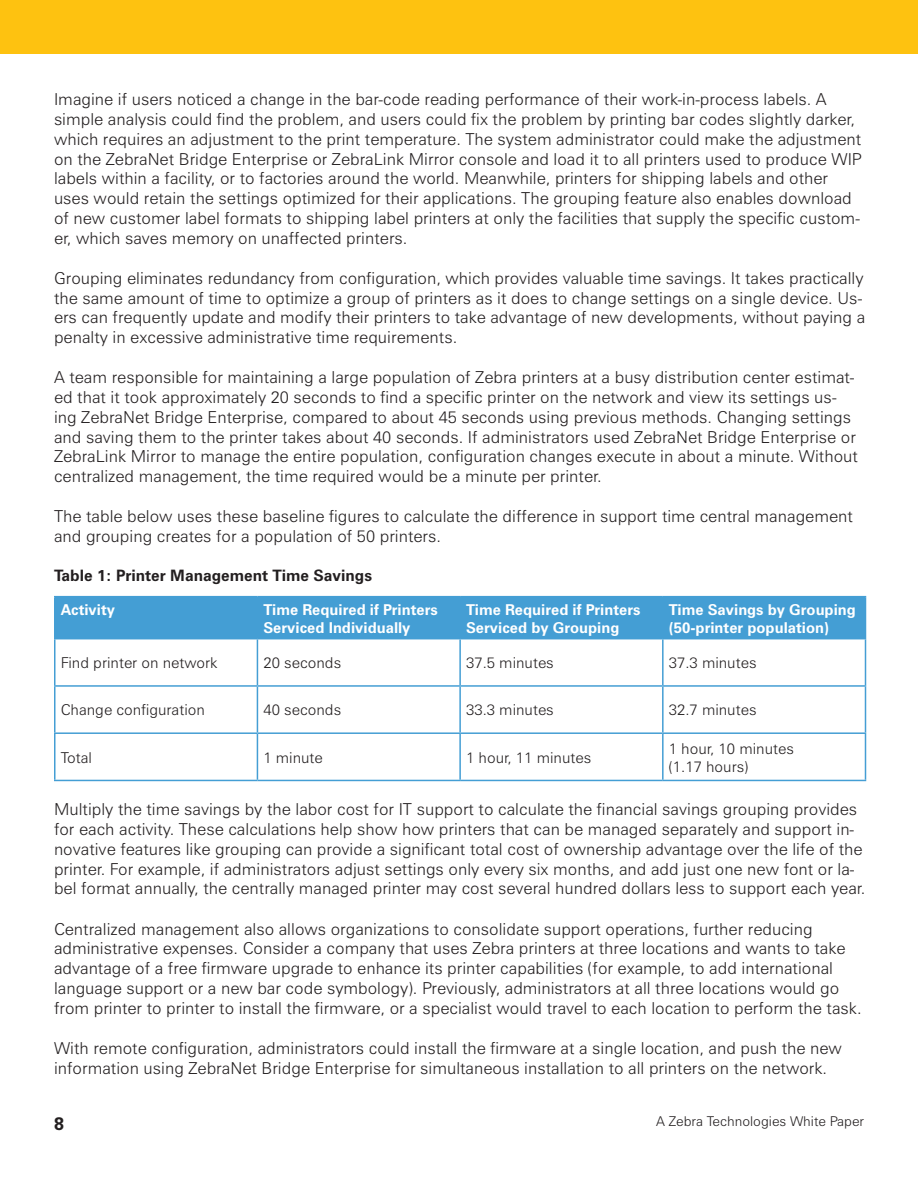
<style>
.page{position:relative;width:918px;height:1188px;background:#fff}
.page>*{position:absolute;margin:0;border:0;box-sizing:border-box;transform-origin:0 0}
.t1{font:700 18px "Zurich BT";color:#231f20}
.Content{font:300 16.5px/19.8px "Zurich BT";color:#231f20}
.Figure_subhead{font:700 15.75px "Zurich BT";color:#231f20}
.Table_body{font:300 15px/18px "Zurich BT";color:#231f20}
.Table_body-2{font:700 15px/18px "Zurich BT";color:#fff}
.t2{font:300 13.5px "Zurich BT";color:#231f20}
</style>
<div class="page">
<div style="left:0;top:0;width:917px;height:54px;background:#fec210"></div>
<hr style="left:917px;top:0;width:1px;height:54px;background:#fec210">
<div style="left:56px;top:597px;width:809px;height:41px;background:#449ed4"></div>
<hr style="left:54px;top:596px;width:203px;height:1px;background:#449ed4">
<hr style="left:54px;top:597px;width:2px;height:41px;background:#449ed4">
<hr style="left:257px;top:596px;width:203px;height:1px;background:#449ed4">
<hr style="left:257px;top:597px;width:1px;height:41px;background:#449ed4">
<hr style="left:460px;top:596px;width:203px;height:1px;background:#449ed4">
<hr style="left:459px;top:597px;width:2px;height:41px;background:#449ed4">
<hr style="left:663px;top:596px;width:203px;height:1px;background:#449ed4">
<hr style="left:662px;top:597px;width:2px;height:41px;background:#449ed4">
<hr style="left:865px;top:597px;width:1px;height:41px;background:#449ed4">
<hr style="left:54px;top:638px;width:203px;height:1px;background:#449ed4">
<hr style="left:54px;top:639px;width:2px;height:46px;background:#449ed4">
<hr style="left:257px;top:638px;width:203px;height:1px;background:#449ed4">
<hr style="left:257px;top:639px;width:1px;height:46px;background:#449ed4">
<hr style="left:460px;top:638px;width:203px;height:1px;background:#449ed4">
<hr style="left:459px;top:639px;width:2px;height:46px;background:#449ed4">
<hr style="left:663px;top:638px;width:203px;height:1px;background:#449ed4">
<hr style="left:662px;top:639px;width:2px;height:46px;background:#449ed4">
<hr style="left:865px;top:639px;width:1px;height:46px;background:#449ed4">
<hr style="left:54px;top:685px;width:203px;height:2px;background:#449ed4">
<hr style="left:54px;top:687px;width:2px;height:45px;background:#449ed4">
<hr style="left:257px;top:685px;width:203px;height:2px;background:#449ed4">
<hr style="left:257px;top:687px;width:1px;height:45px;background:#449ed4">
<hr style="left:460px;top:685px;width:203px;height:2px;background:#449ed4">
<hr style="left:459px;top:687px;width:2px;height:45px;background:#449ed4">
<hr style="left:663px;top:685px;width:203px;height:2px;background:#449ed4">
<hr style="left:662px;top:687px;width:2px;height:45px;background:#449ed4">
<hr style="left:865px;top:687px;width:1px;height:45px;background:#449ed4">
<hr style="left:54px;top:732px;width:203px;height:2px;background:#449ed4">
<hr style="left:54px;top:734px;width:2px;height:46px;background:#449ed4">
<hr style="left:257px;top:732px;width:203px;height:2px;background:#449ed4">
<hr style="left:257px;top:734px;width:1px;height:46px;background:#449ed4">
<hr style="left:460px;top:732px;width:203px;height:2px;background:#449ed4">
<hr style="left:459px;top:734px;width:2px;height:46px;background:#449ed4">
<hr style="left:663px;top:732px;width:203px;height:2px;background:#449ed4">
<hr style="left:662px;top:734px;width:2px;height:46px;background:#449ed4">
<hr style="left:865px;top:734px;width:1px;height:46px;background:#449ed4">
<hr style="left:54px;top:780px;width:203px;height:1px;background:#449ed4">
<hr style="left:257px;top:780px;width:203px;height:1px;background:#449ed4">
<hr style="left:460px;top:780px;width:203px;height:1px;background:#449ed4">
<hr style="left:663px;top:780px;width:203px;height:1px;background:#449ed4">
<p class="Content" style="left:54px;top:89px;width:809px">Imagine if users noticed a change in the bar-code reading performance of their work-in-process labels. A simple analysis could find the problem, and users could fix the problem by printing bar codes slightly darker, which requires an adjustment to the print temperature. The system administrator could make the adjustment on the ZebraNet Bridge Enterprise or ZebraLink Mirror console and load it to all printers used to produce WIP labels within a facility, or to factories around the world. Meanwhile, printers for shipping labels and other uses would retain the settings optimized for their applications. The grouping feature also enables download of new customer label formats to shipping label printers at only the facilities that supply the specific custom&shy;er, which saves memory on unaffected printers.</p>
<p class="Content" style="left:54px;top:268px;width:813px">Grouping eliminates redundancy from configuration, which provides valuable time savings. It takes practically the same amount of time to optimize a group of printers as it does to change settings on a single device. Us&shy;ers can frequently update and modify their printers to take advantage of new developments, without paying a penalty in excessive administrative time requirements.</p>
<p class="Content" style="left:54px;top:367px;width:805px">A team responsible for maintaining a large population of Zebra printers at a busy distribution center estimat&shy;ed that it took approximately 20 seconds to find a specific printer on the network and view its settings us&shy;ing ZebraNet Bridge Enterprise, compared to about 45 seconds using previous methods. Changing settings and saving them to the printer takes about 40 seconds. If administrators used ZebraNet Bridge Enterprise or ZebraLink Mirror to manage the entire population, configuration changes execute in about a minute. Without centralized management, the time required would be a minute per printer.</p>
<p class="Content" style="left:54px;top:506px;width:800px">The table below uses these baseline figures to calculate the difference in support time central management and grouping creates for a population of 50 printers.</p>
<p class="Figure_subhead" style="left:54px;top:566px;width:320px">Table 1: Printer Management Time Savings</p>
<p class="Table_body-2" style="left:61px;top:600px;width:56px">Activity</p>
<p class="Table_body-2" style="left:263px;top:600px;width:176px">Time Required if Printers<br>Serviced Individually</p>
<p class="Table_body-2" style="left:466px;top:600px;width:176px">Time Required if Printers<br>Serviced by Grouping</p>
<p class="Table_body-2" style="left:669px;top:600px;width:188px">Time Savings by Grouping (50-printer population)</p>
<p class="Table_body" style="left:61px;top:654px;width:158px">Find printer on network</p>
<p class="Table_body" style="left:263px;top:654px;width:79px">20 seconds</p>
<p class="Table_body" style="left:466px;top:654px;width:89px">37.5 minutes</p>
<p class="Table_body" style="left:669px;top:654px;width:89px">37.3 minutes</p>
<p class="Table_body" style="left:61px;top:701px;width:146px">Change configuration</p>
<p class="Table_body" style="left:263px;top:701px;width:79px">40 seconds</p>
<p class="Table_body" style="left:466px;top:701px;width:89px">33.3 minutes</p>
<p class="Table_body" style="left:669px;top:701px;width:89px">32.7 minutes</p>
<p class="Table_body" style="left:61px;top:748px;width:33px">Total</p>
<p class="Table_body" style="left:263px;top:748px;width:61px">1 minute</p>
<p class="Table_body" style="left:466px;top:748px;width:127px">1 hour, 11 minutes</p>
<p class="Table_body" style="left:669px;top:739px;width:127px">1 hour, 10 minutes (1.17 hours)</p>
<p class="Content" style="left:54px;top:799px;width:813px">Multiply the time savings by the labor cost for IT support to calculate the financial savings grouping provides for each activity. These calculations help show how printers that can be managed separately and support in&shy;novative features like grouping can provide a significant total cost of ownership advantage over the life of the printer. For example, if administrators adjust settings only every six months, and add just one new font or la&shy;bel format annually, the centrally managed printer may cost several hundred dollars less to support each year.</p>
<p class="Content" style="left:54px;top:919px;width:809px">Centralized management also allows organizations to consolidate support operations, further reducing administrative expenses. Consider a company that uses Zebra printers at three locations and wants to take advantage of a free firmware upgrade to enhance its printer capabilities (for example, to add international language support or a new bar code symbology). Previously, administrators at all three locations would go from printer to printer to install the firmware, or a specialist would travel to each location to perform the task.</p>
<p class="Content" style="left:54px;top:1038px;width:789px">With remote configuration, administrators could install the firmware at a single location, and push the new information using ZebraNet Bridge Enterprise for simultaneous installation to all printers on the network.</p>
<p class="t1" style="left:54px;top:1113px;width:11px">8</p>
<p class="t2" style="left:656px;top:1113px;width:209px">A Zebra Technologies White Paper</p>
</div>
